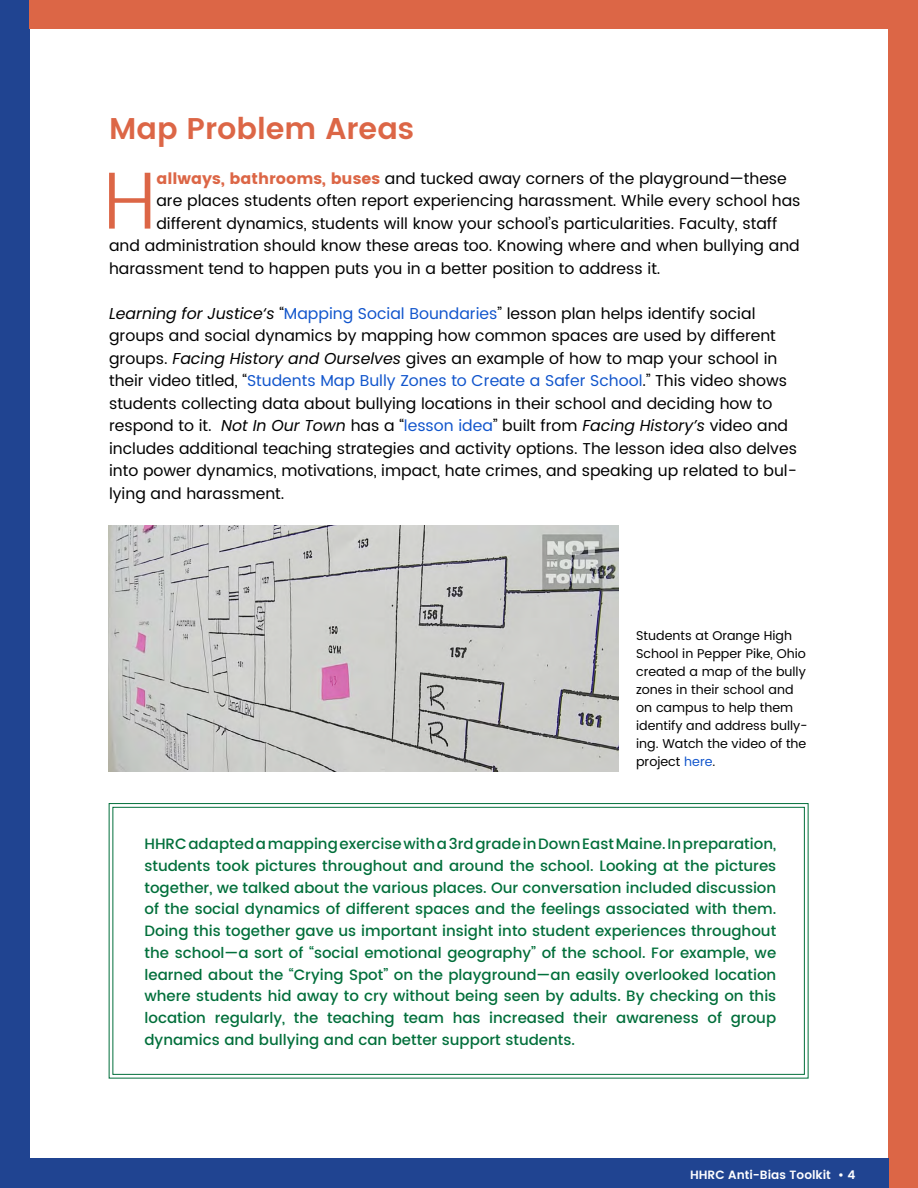
<style>
.page{position:relative;width:918px;height:1188px;background:#fff}
.page>*{position:absolute;margin:0;border:0;box-sizing:border-box;transform-origin:0 0}
.t1{font:300 81px "Poppins";color:#dc6646}
.t2{font:600 30px "Poppins";color:#dc6646}
.t3{font:15.75px/22.5px "Poppins";color:#000}
.t4{font:500 15px/21.8px "Poppins";color:#026f3b;text-align:justify}
.t5{font:600 14.25px "Poppins";color:#fff}
.t6{font:12.75px/18px "Poppins";color:#000}
.t7{font:600 12px "Poppins";color:#fff}
.s1{font-weight:700;color:#dc6646}
.s2{font-style:italic}
.s3{color:#15c}
</style>
<div class="page">
<svg style="left:108px;top:803px;width:701px;height:276px"></svg>
<div style="left:112px;top:807px;width:693px;height:268px;border:1px solid #026f3b"></div>
<div style="left:889px;top:0;width:29px;height:1188px;background:#dc6646"></div>
<div style="left:0;top:0;width:29px;height:1188px;background:#204491"></div>
<div style="left:29px;top:0;width:889px;height:28px;background:#dc6646"></div>
<div style="left:3px;top:1158px;width:886px;height:30px;background:#204491"></div>
<img style="left:108px;top:526px;width:510px;height:246px">
<h2 class="t2" style="left:109px;top:106px;width:307px">Map Problem Areas</h2>
<h1 class="t1" style="left:103px;top:142px;width:55px">H</h1>
<p class="t3" style="left:156px;top:167px;width:632px"><span class="s1">allways, bathrooms, buses</span> and tucked away corners of the playground—these</p>
<p class="t3" style="left:156px;top:190px;width:646px">are places students often report experiencing harassment. While every school has</p>
<p class="t3" style="left:156px;top:212px;width:622px">different dynamics, students will know your school’s particularities. Faculty, staff</p>
<p class="t3" style="left:109px;top:235px;width:692px">and administration should know these areas too. Knowing where and when bullying and</p>
<p class="t3" style="left:109px;top:257px;width:553px">harassment tend to happen puts you in a better position to address it.</p>
<p class="t3" style="left:109px;top:302px;width:689px"><span class="s2">Learning for Justice‘s</span> “<span class="s3">Mapping Social Boundaries</span>” lesson plan helps identify social groups and social dynamics by mapping how common spaces are used by different groups. <span class="s2">Facing History and Ourselves</span> gives an example of how to map your school in their video titled, “<span class="s3">Students Map Bully Zones to Create a Safer School</span>.” This video shows students collecting data about bullying locations in their school and deciding how to respond to it. <span class="s2">Not In Our Town</span> has a “<span class="s3">lesson idea</span>” built from <span class="s2">Facing History’s</span> video and includes additional teaching strategies and activity options. The lesson idea also delves into power dynamics, motivations, impact, hate crimes, and speaking up related to bul&shy;lying and harassment.</p>
<p class="t6" style="left:636px;top:627px;width:173px">Students at Orange High<br>School in Pepper Pike, Ohio created a map of the bully zones in their school and on campus to help them identify and address bully&shy;ing. Watch the video of the project <span class="s3">here</span>.</p>
<p class="t4" style="left:144px;top:833px;width:633px">HHRC adapted a mapping exercise with a 3rd grade in Down East Maine. In preparation, students took pictures throughout and around the school. Looking at the pictures together, we talked about the various places. Our conversation included discussion of the social dynamics of different spaces and the feelings associated with them.<br>Doing this together gave us important insight into student experiences throughout the school—a sort of “social emotional geography” of the school. For example, we learned about the “Crying Spot” on the playground—an easily overlooked location where students hid away to cry without being seen by adults. By checking on this location regularly, the teaching team has increased their awareness of group dynamics and bullying and can better support students.</p>
<p class="t5" style="left:647px;top:1162px;width:198px">HHRC Anti-Bias Toolkit • 4</p>
<p class="t7" style="left:690px;top:1166px;width:167px">HHRC Anti-Bias Toolkit • 4</p>
</div>
